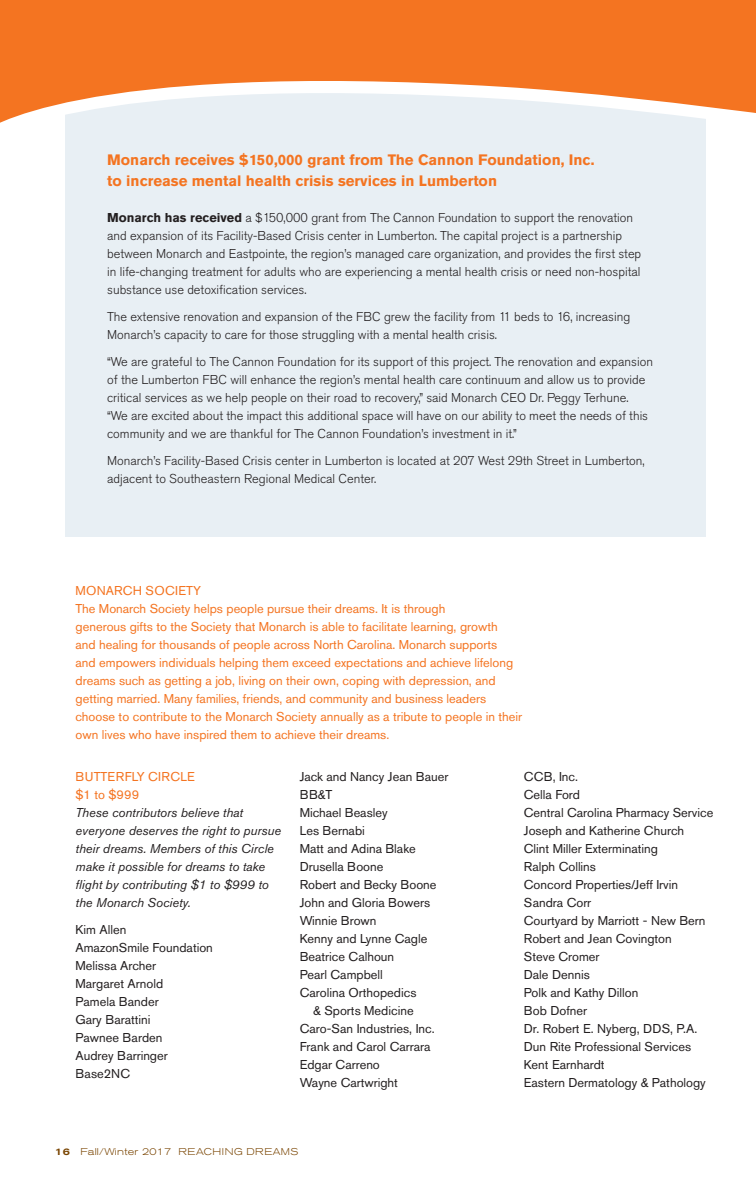
<style>
.page{position:relative;width:756px;height:1188px;background:#fff}
.page>*{position:absolute;margin:0;border:0;box-sizing:border-box;transform-origin:0 0}
.t1{font:700 15px/21px "Akzidenz Grotesk Std";color:#f47421}
.t2{font:300 12.75px/18px "Akzidenz Grotesk Std";color:#231f20}
.t3{font:12.75px/18px "Akzidenz Grotesk Std";color:#231f20}
.t4{font:12.75px/18px "Akzidenz Grotesk Std";color:#f47421}
.t5{font:italic 12.75px/18px "Akzidenz Grotesk Std";color:#231f20}
.t6{font:12.75px/18px "Akzidenz Grotesk Std";letter-spacing:.02em;color:#f47421}
.t7{font:300 expanded 9.75px "Akzidenz Grotesk BE";letter-spacing:.03em;color:#794400}
.s1{font-weight:700}
.s2{font-weight:500}
</style>
<div class="page">
<div style="left:65px;top:42px;width:640px;height:495px;background:#e8eff4"></div>
<svg style="left:0;top:0;width:756px;height:250px"></svg>
<p class="t1" style="left:107px;top:150px;width:489px">Monarch receives $150,000 grant from The Cannon Foundation, Inc. to increase mental health crisis services in Lumberton</p>
<p class="t2" style="left:107px;top:209px;width:536px"><span class="s1">Monarch has received</span> a $150,000 grant from The Cannon Foundation to support the renovation and expansion of its Facility-Based Crisis center in Lumberton. The capital project is a partnership between Monarch and Eastpointe, the region’s managed care organization, and provides the first step in life-changing treatment for adults who are experiencing a mental health crisis or need non-hospital substance use detoxification services.</p>
<p class="t2" style="left:107px;top:308px;width:525px">The extensive renovation and expansion of the FBC grew the facility from 11 beds to 16, increasing<br>Monarch’s capacity to care for those struggling with a mental health crisis.</p>
<p class="t2" style="left:107px;top:353px;width:547px">“We are grateful to The Cannon Foundation for its support of this project. The renovation and expansion of the Lumberton FBC will enhance the region’s mental health care continuum and allow us to provide critical services as we help people on their road to recovery,” said Monarch CEO Dr. Peggy Terhune.<br>“We are excited about the impact this additional space will have on our ability to meet the needs of this community and we are thankful for The Cannon Foundation’s investment in it.”</p>
<p class="t2" style="left:107px;top:452px;width:539px">Monarch’s Facility-Based Crisis center in Lumberton is located at 207 West 29th Street in Lumberton, adjacent to Southeastern Regional Medical Center.</p>
<p class="t4" style="left:76px;top:582px;width:448px">MONARCH SOCIETY<br>The Monarch Society helps people pursue their dreams. It is through<br>generous gifts to the Society that Monarch is able to facilitate learning, growth<br>and healing for thousands of people across North Carolina. Monarch supports<br>and empowers individuals helping them exceed expectations and achieve lifelong dreams such as getting a job, living on their own, coping with depression, and getting married. Many families, friends, and community and business leaders choose to contribute to the Monarch Society annually as a tribute to people in their own lives who have inspired them to achieve their dreams.</p>
<p class="t6" style="left:76px;top:767px;width:121px">BUTTERFLY CIRCLE $1 to $999</p>
<p class="t5" style="left:76px;top:803px;width:207px">These contributors believe that everyone deserves the right to pursue their dreams. Members of this Circle make it possible for dreams to take flight by contributing $1 to $999 to the Monarch Society.</p>
<p class="t3" style="left:76px;top:920px;width:139px">Kim Allen<br>AmazonSmile Foundation<br>Melissa Archer<br>Margaret Arnold<br>Pamela Bander<br>Gary Barattini<br>Pawnee Barden<br>Audrey Barringer<br>Base2NC</p>
<p class="t3" style="left:300px;top:767px;width:150px">Jack and Nancy Jean Bauer</p>
<p class="t3" style="left:300px;top:785px;width:34px">BB&amp;T</p>
<p class="t3" style="left:300px;top:803px;width:89px">Michael Beasley</p>
<p class="t3" style="left:300px;top:821px;width:67px">Les Bernabi</p>
<p class="t3" style="left:300px;top:839px;width:118px">Matt and Adina Blake</p>
<p class="t3" style="left:300px;top:857px;width:85px">Drusella Boone</p>
<p class="t3" style="left:300px;top:875px;width:138px">Robert and Becky Boone</p>
<p class="t3" style="left:300px;top:893px;width:132px">John and Gloria Bowers</p>
<p class="t3" style="left:300px;top:911px;width:78px">Winnie Brown</p>
<p class="t3" style="left:300px;top:929px;width:129px">Kenny and Lynne Cagle</p>
<p class="t3" style="left:300px;top:947px;width:96px">Beatrice Calhoun</p>
<p class="t3" style="left:300px;top:965px;width:85px">Pearl Campbell</p>
<p class="t3" style="left:300px;top:983px;width:118px">Carolina Orthopedics</p>
<p class="t3" style="left:313px;top:1001px;width:102px">&amp; Sports Medicine</p>
<p class="t3" style="left:300px;top:1019px;width:137px">Caro-San Industries, Inc.</p>
<p class="t3" style="left:300px;top:1037px;width:132px">Frank and Carol Carrara</p>
<p class="t3" style="left:300px;top:1055px;width:82px">Edgar Carreno</p>
<p class="t3" style="left:300px;top:1073px;width:100px">Wayne Cartwright</p>
<p class="t7" style="left:55px;top:1146px;width:227px"><span class="s2">16</span> FALL/WINTER 2017 REACHING DREAMS</p>
<p class="t3" style="left:524px;top:767px;width:191px">CCB, Inc.<br>Cella Ford<br>Central Carolina Pharmacy Service<br>Joseph and Katherine Church<br>Clint Miller Exterminating<br>Ralph Collins<br>Concord Properties/Jeff Irvin<br>Sandra Corr<br>Courtyard by Marriott - New Bern<br>Robert and Jean Covington<br>Steve Cromer<br>Dale Dennis<br>Polk and Kathy Dillon<br>Bob Dofner<br>Dr. Robert E. Nyberg, DDS, P.A.<br>Dun Rite Professional Services<br>Kent Earnhardt<br>Eastern Dermatology &amp; Pathology</p>
</div>
